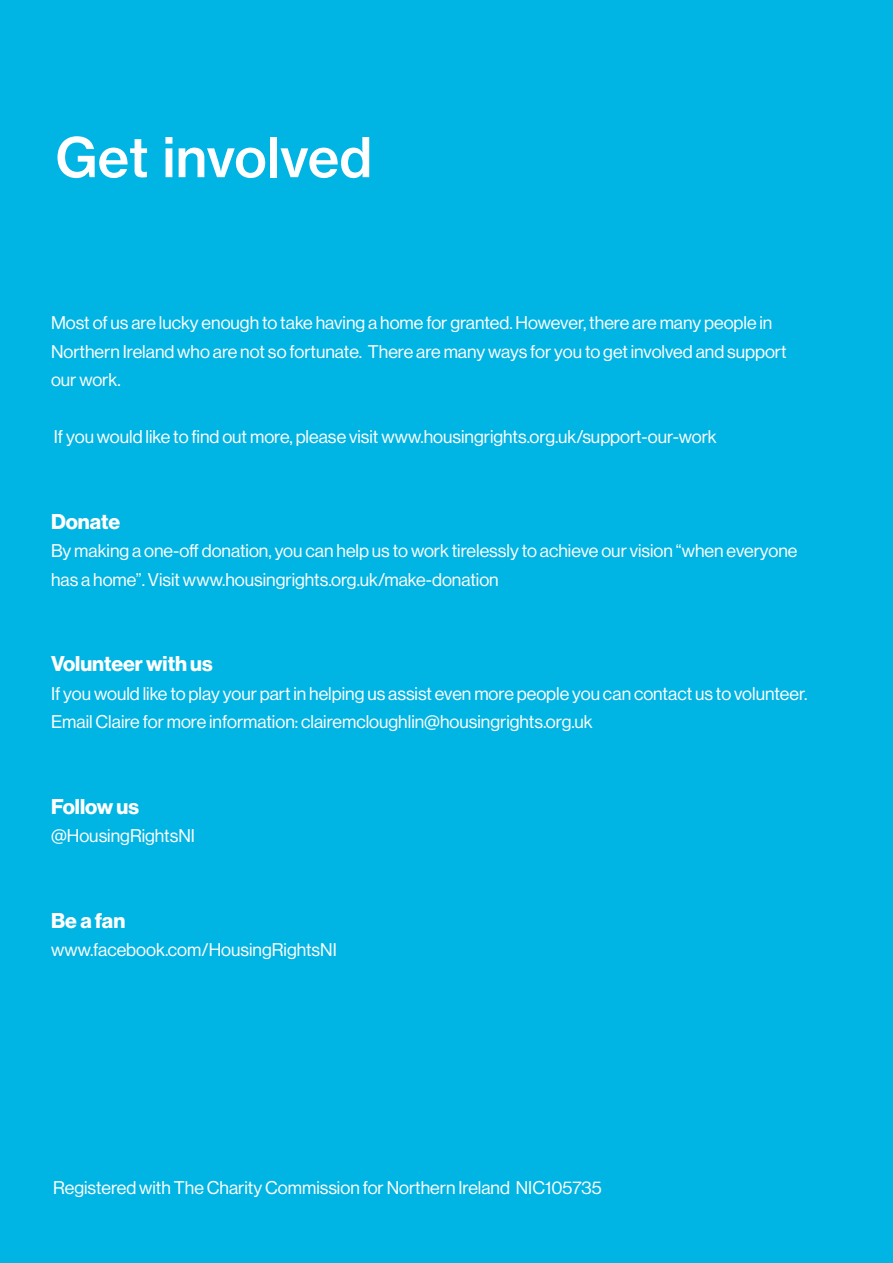
<style>
.page{position:relative;width:893px;height:1263px;background:#00b4e3}
.page>*{position:absolute;margin:0;border:0;box-sizing:border-box;transform-origin:0 0}
.Title_main{font:54px "N Haas Grotesk TX Std 65 Md";color:#fff}
.t1{font:700 21px "Haas Grot Disp 75";color:#fff}
.t2{font:18px/28.5px "Haas Grot Disp 55 Roman";color:#fff}
</style>
<div class="page">
<p class="Title_main" style="left:55px;top:124px;width:319px">Get involved</p>
<p class="t2" style="left:51px;top:309px;width:737px">Most of us are lucky enough to take having a home for granted. However, there are many people in<br>Northern Ireland who are not so fortunate. There are many ways for you to get involved and support our work.</p>
<p class="t2" style="left:54px;top:423px;width:664px">If you would like to find out more, please visit www.housingrights.org.uk/support-our-work</p>
<p class="t1" style="left:51px;top:509px;width:71px">Donate</p>
<p class="t2" style="left:51px;top:537px;width:748px">By making a one-off donation, you can help us to work tirelessly to achieve our vision “when everyone has a home”. Visit www.housingrights.org.uk/make-donation</p>
<p class="t1" style="left:51px;top:652px;width:163px">Volunteer with us</p>
<p class="t2" style="left:51px;top:679px;width:758px">If you would like to play your part in helping us assist even more people you can contact us to volunteer.<br>Email Claire for more information: clairemcloughlin@housingrights.org.uk</p>
<p class="t1" style="left:51px;top:794px;width:90px">Follow us</p>
<p class="t2" style="left:51px;top:822px;width:145px">@HousingRightsNI</p>
<p class="t1" style="left:51px;top:908px;width:76px">Be a fan</p>
<p class="t2" style="left:51px;top:936px;width:287px">www.facebook.com/HousingRightsNI</p>
<p class="t2" style="left:53px;top:1173px;width:550px">Registered with The Charity Commission for Northern Ireland NIC105735</p>
</div>
